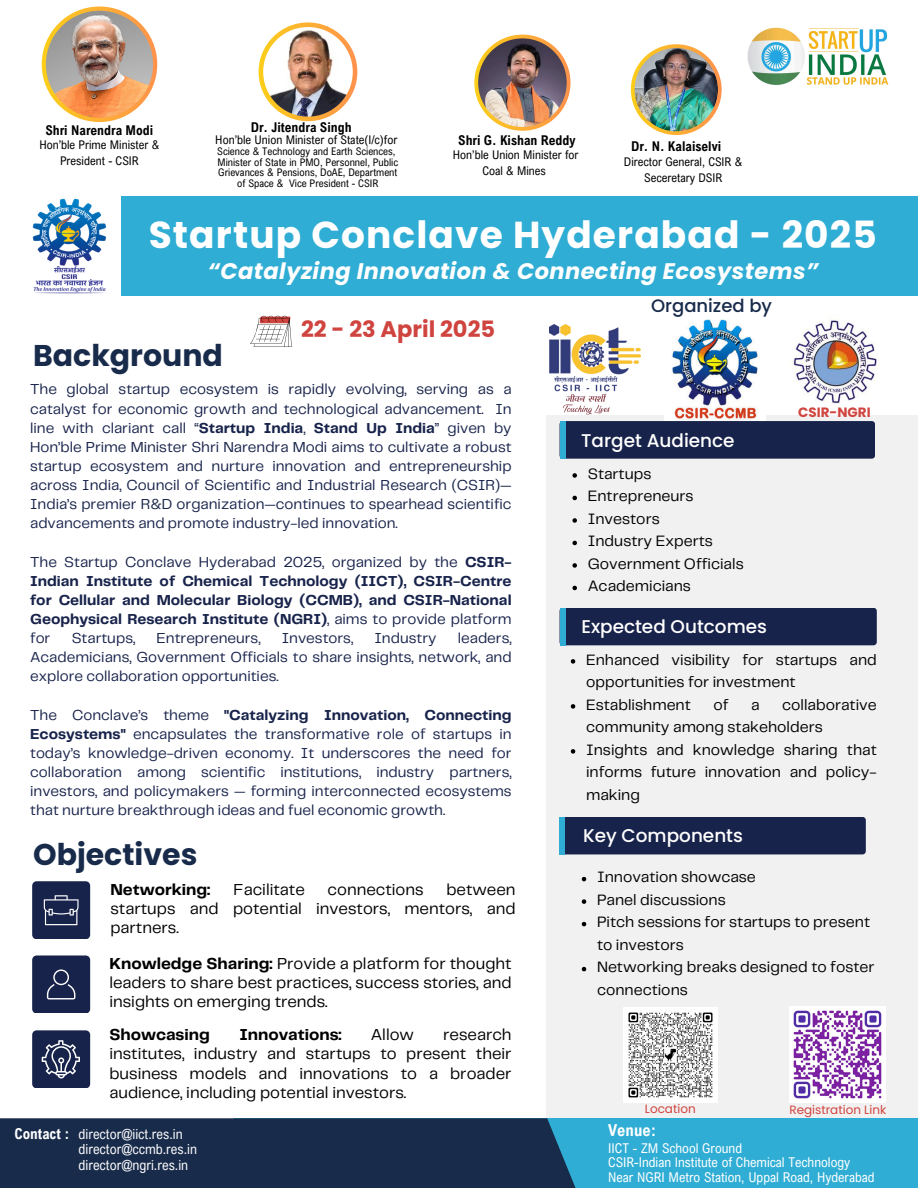
<style>
.page{position:relative;width:918px;height:1188px;background:#fff}
.page>*{position:absolute;margin:0;border:0;box-sizing:border-box;transform-origin:0 0}
.t1{font:700 37.5px "Poppins";letter-spacing:.03em;color:#fff}
.t2{font:700 30px "Poppins";color:#182b4b}
.t3{font:italic 700 22.5px "Poppins";letter-spacing:.02em;color:#fff}
.t4{font:700 22.5px "Poppins";color:#d0443f}
.t5{font:500 18.45px "Poppins";color:#fff}
.t6{font:500 18px "Poppins";color:#182b4b}
.t7{font:16.5px/19.2px "Telegraf";color:#000;text-align:justify}
.t8{font:700 16.5px "Telegraf";color:#000}
.t9{font:700 16.5px "Arial Nova Cond";color:#fff}
.t10{font:15.6px/22.5px "Telegraf";color:#000}
.t11{font:15px/19.2px "Telegraf";color:#18234b;text-align:justify}
.t12{font:700 15px/19.2px "Telegraf";color:#18234b;text-align:justify}
.t13{font:700 15px "Arial Nova Cond";color:#fff}
.t14{font:13.95px "Arial Nova Cond";color:#fafafa}
.t15{font:13.5px "Arial Nova Cond";color:#fff}
.t16{font:700 13.5px "Arial Nova Cond";color:#000}
.t17{font:700 13.5px "Poppins";color:#d0443f}
.t18{font:12px/16px "Arial Nova Cond";color:#000;text-align:center}
.t19{font:12px "Poppins";color:#d0443f}
.t20{font:10.5px/10.5px "Arial Nova Cond";color:#000;text-align:center}
.s1{font-weight:700}
.s2{font-weight:400}
</style>
<div class="page">
<div style="left:546px;top:415px;width:372px;height:773px;background:#f1f1f1"></div>
<div style="left:234px;top:1118px;width:684px;height:70px;background:#30add4"></div>
<div style="left:0;top:1118px;width:576px;height:70px;background:#182b4b"></div>
<div style="left:560px;top:817px;width:306px;height:37px;background:#18234b;border-radius:3px"></div>
<div style="left:560px;top:817px;width:5px;height:37px;background:#30add4"></div>
<div style="left:560px;top:608px;width:317px;height:37px;background:#18234b;border-radius:3px"></div>
<div style="left:560px;top:608px;width:6px;height:37px;background:#30add4"></div>
<div style="left:560px;top:421px;width:315px;height:38px;background:#18234b;border-radius:3px"></div>
<div style="left:560px;top:421px;width:6px;height:38px;background:#30add4"></div>
<svg style="left:32px;top:955px;width:58px;height:58px;background:#253055"></svg>
<svg style="left:32px;top:881px;width:58px;height:58px;background:#293458"></svg>
<svg style="left:250px;top:316px;width:42px;height:31px"></svg>
<img style="left:32px;top:198px;width:75px;height:96px">
<img style="left:549px;top:325px;width:91px;height:90px">
<img style="left:664px;top:319px;width:102px;height:102px">
<div style="left:121px;top:196px;width:797px;height:100px;background:#30add4"></div>
<svg style="left:32px;top:1030px;width:58px;height:58px;background:#333d60"></svg>
<svg style="left:42px;top:7px;width:115px;height:115px"></svg>
<img style="left:46px;top:11px;width:107px;height:107px;border-radius:50%">
<svg style="left:259px;top:22px;width:98px;height:99px"></svg>
<img style="left:263px;top:27px;width:90px;height:90px;border-radius:50%">
<svg style="left:631px;top:44px;width:91px;height:91px"></svg>
<img style="left:635px;top:48px;width:83px;height:83px;border-radius:50%">
<img style="left:623px;top:1008px;width:95px;height:94px">
<img style="left:747px;top:27px;width:142px;height:58px">
<img style="left:790px;top:1007px;width:96px;height:95px">
<img style="left:793px;top:319px;width:85px;height:86px">
<svg style="left:474px;top:35px;width:97px;height:96px"></svg>
<img style="left:478px;top:38px;width:89px;height:89px;border-radius:50%">
<svg style="left:582px;top:877px;width:4px;height:4px"></svg>
<svg style="left:582px;top:899px;width:4px;height:5px"></svg>
<svg style="left:582px;top:922px;width:4px;height:4px"></svg>
<svg style="left:582px;top:967px;width:4px;height:4px"></svg>
<svg style="left:572px;top:473px;width:5px;height:5px"></svg>
<svg style="left:572px;top:496px;width:5px;height:4px"></svg>
<svg style="left:572px;top:518px;width:5px;height:5px"></svg>
<svg style="left:572px;top:541px;width:5px;height:4px"></svg>
<svg style="left:572px;top:563px;width:5px;height:5px"></svg>
<svg style="left:572px;top:586px;width:5px;height:4px"></svg>
<svg style="left:571px;top:659px;width:4px;height:5px"></svg>
<svg style="left:571px;top:704px;width:4px;height:5px"></svg>
<svg style="left:571px;top:749px;width:4px;height:5px"></svg>
<p class="t16" style="left:45px;top:122px;width:109px">Shri Narendra Modi</p>
<p class="t16" style="left:251px;top:119px;width:102px">Dr. Jitendra Singh</p>
<p class="t18" style="left:39px;top:137px;width:122px">Hon’ble Prime Minister &amp;<br>President - CSIR</p>
<p class="t18" style="left:215px;top:132px;width:184px">Hon’ble Union Minister of State(I/c)for</p>
<h1 class="t20" style="left:217px;top:146px;width:180px">Science &amp; Technology and Earth Sciences,</h1>
<p class="t20" style="left:217px;top:157px;width:182px">Minister of State in PMO, Personnel, Public<br>Grievances &amp; Pensions, DoAE, Department of Space &amp; Vice President - CSIR</p>
<p class="t16" style="left:458px;top:132px;width:119px">Shri G. Kishan Reddy</p>
<p class="t18" style="left:453px;top:147px;width:127px">Hon’ble Union Minister for<br>Coal &amp; Mines</p>
<p class="t16" style="left:631px;top:137px;width:92px">Dr. N. Kalaiselvi</p>
<p class="t18" style="left:624px;top:153px;width:120px">Director General, CSIR &amp;<br>Seceretary DSIR</p>
<p class="t1" style="left:149px;top:209px;width:729px">Startup Conclave Hyderabad - 2025</p>
<p class="t3" style="left:208px;top:255px;width:612px">“Catalyzing Innovation &amp; Connecting Ecosystems”</p>
<p class="t2" style="left:33px;top:334px;width:191px">Background</p>
<p class="t4" style="left:301px;top:313px;width:196px">22 - 23 April 2025</p>
<p class="t11" style="left:30px;top:381px;width:483px">The global startup ecosystem is rapidly evolving, serving as a catalyst for economic growth and technological advancement. In line with clariant call “<span class="s1">Startup India</span>, <span class="s1">Stand Up India</span>” given by Hon’ble Prime Minister Shri Narendra Modi aims to cultivate a robust startup ecosystem and nurture innovation and entrepreneurship across India, Council of Scientific and Industrial Research (CSIR)— India’s premier R&amp;D organization—continues to spearhead scientific advancements and promote industry-led innovation.</p>
<p class="t12" style="left:30px;top:553px;width:483px"><span class="s2">The Startup Conclave Hyderabad 2025, organized by the</span> CSIR-Indian Institute of Chemical Technology (IICT), CSIR-Centre for Cellular and Molecular Biology (CCMB), and CSIR-National Geophysical Research Institute (NGRI)<span class="s2">, aims to provide platform for</span></p>
<p class="t11" style="left:30px;top:629px;width:483px;text-indent:428px">leaders, Academicians, Government Officials to share insights, network, and explore collaboration opportunities.</p>
<p class="t11" style="left:30px;top:706px;width:483px">The Conclave’s theme <span class="s1">"Catalyzing Innovation, Connecting Ecosystems"</span> encapsulates the transformative role of startups in today’s knowledge-driven economy. It underscores the need for collaboration among scientific institutions, industry partners, investors, and policymakers — forming interconnected ecosystems that nurture breakthrough ideas and fuel economic growth.</p>
<p class="t11" style="left:72px;top:629px;width:65px">Startups,</p>
<p class="t11" style="left:157px;top:629px;width:105px">Entrepreneurs,</p>
<p class="t11" style="left:282px;top:629px;width:73px">Investors,</p>
<p class="t11" style="left:375px;top:629px;width:64px">Industry</p>
<p class="t2" style="left:33px;top:834px;width:166px">Objectives</p>
<p class="t7" style="left:110px;top:881px;width:407px;text-indent:336px">between startups and potential investors, mentors, and partners.</p>
<p class="t8" style="left:110px;top:883px;width:102px">Networking:</p>
<p class="t7" style="left:234px;top:881px;width:73px">Facilitate</p>
<p class="t7" style="left:328px;top:881px;width:98px">connections</p>
<h4 class="t7" style="left:109px;top:955px;width:404px"><span class="s1">Knowledge Sharing:</span> Provide a platform for thought leaders to share best practices, success stories, and insights on emerging trends.</h4>
<p class="t13" style="left:15px;top:1125px;width:57px">Contact :</p>
<p class="t8" style="left:109px;top:1028px;width:102px">Showcasing</p>
<p class="t8" style="left:239px;top:1028px;width:104px">Innovations:</p>
<p class="t7" style="left:371px;top:1026px;width:45px">Allow</p>
<p class="t7" style="left:109px;top:1026px;width:404px;text-indent:334px">research institutes, industry and startups to present their business models and innovations to a broader audience, including potential investors.</p>
<p class="t14" style="left:79px;top:1125px;width:106px">director@iict.res.in</p>
<p class="t14" style="left:79px;top:1141px;width:120px">director@ccmb.res.in</p>
<p class="t14" style="left:79px;top:1157px;width:111px">director@ngri.res.in</p>
<p class="t6" style="left:651px;top:293px;width:123px">Organized by</p>
<h4 class="t5" style="left:581px;top:427px;width:155px">Target Audience</h4>
<p class="t10" style="left:588px;top:463px;width:65px">Startups</p>
<h1 class="t10" style="left:588px;top:486px;width:107px">Entrepreneurs</h1>
<h6 class="t10" style="left:588px;top:508px;width:73px">Investors</h6>
<h6 class="t10" style="left:588px;top:531px;width:127px">Industry Experts</h6>
<h6 class="t10" style="left:588px;top:553px;width:157px">Government Officials</h6>
<p class="t10" style="left:588px;top:576px;width:105px">Academicians</p>
<p class="t5" style="left:581px;top:614px;width:187px">Expected Outcomes</p>
<p class="t17" style="left:798px;top:403px;width:74px">CSIR-NGRI</p>
<h4 class="t10" style="left:586px;top:649px;width:292px">Enhanced visibility for startups and opportunities for investment</h4>
<p class="t10" style="left:586px;top:694px;width:106px">Establishment</p>
<p class="t10" style="left:713px;top:694px;width:17px">of</p>
<p class="t10" style="left:751px;top:694px;width:10px">a</p>
<p class="t10" style="left:586px;top:694px;width:292px;text-indent:196px">collaborative community among stakeholders</p>
<p class="t10" style="left:586px;top:739px;width:292px;text-align:justify">Insights and knowledge sharing that informs future innovation and policy&shy;making</p>
<p class="t5" style="left:583px;top:823px;width:161px">Key Components</p>
<h2 class="t10" style="left:597px;top:867px;width:160px">Innovation showcase</h2>
<h4 class="t10" style="left:597px;top:889px;width:130px">Panel discussions</h4>
<p class="t10" style="left:597px;top:912px;width:275px">Pitch sessions for startups to present to investors</p>
<h2 class="t10" style="left:597px;top:957px;width:279px">Networking breaks designed to foster connections</h2>
<h5 class="t19" style="left:645px;top:1101px;width:52px">Location</h5>
<h6 class="t19" style="left:789px;top:1102px;width:98px">Registration Link</h6>
<h6 class="t9" style="left:608px;top:1120px;width:49px">Venue:</h6>
<h3 class="t15" style="left:608px;top:1139px;width:135px">IICT - ZM School Ground</h3>
<p class="t15" style="left:608px;top:1154px;width:244px">CSIR-Indian Institute of Chemical Technology</p>
<h6 class="t15" style="left:608px;top:1169px;width:268px">Near NGRI Metro Station, Uppal Road, Hyderabad</h6>
</div>
